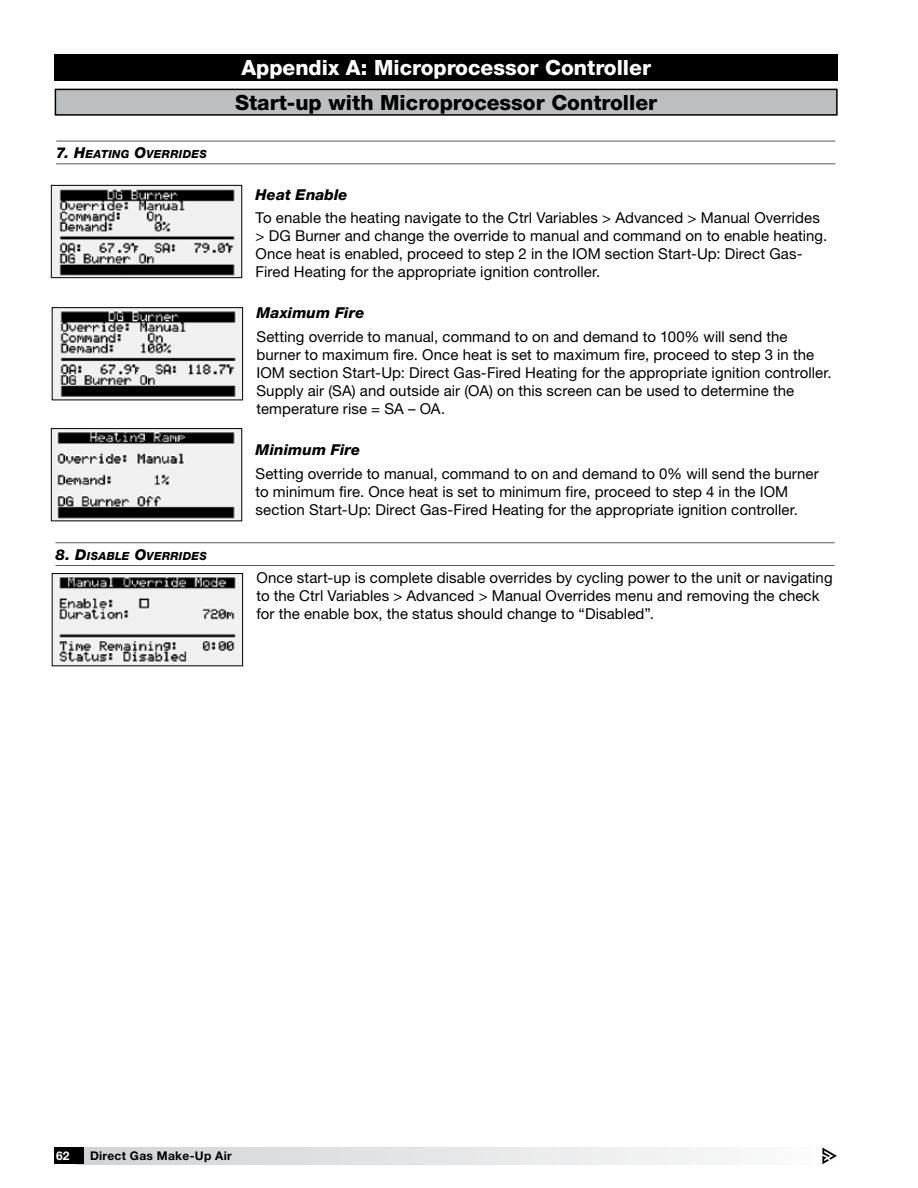
<style>
.page{position:relative;width:918px;height:1188px;background:#fff}
.page>*{position:absolute;margin:0;border:0;box-sizing:border-box;transform-origin:0 0}
.t1{font:800 21px "Helvetica Neue LT Std";color:#000}
.t2{font:800 21px "Helvetica Neue LT Std";color:#fff}
.t3{font:15px/18px "Helvetica Neue LT Std";letter-spacing:.005em;color:#000}
.t4{font:italic 800 15px "Helvetica Neue LT Std";letter-spacing:.005em;color:#000}
.t5{font:700 12px "Helvetica Neue LT Std";letter-spacing:.025em;color:#000}
.t6{font:700 12px "Helvetica Neue LT Std";color:#fff}
.t7{font:italic 800 11.25px "Helvetica Neue LT Std";letter-spacing:.03em;color:#000}
.s1{font-size:15px}
</style>
<div class="page">
<div style="left:77px;top:1148px;width:760px;height:16px;background:linear-gradient(to right,#d1d2d4,#fcfcfc)"></div>
<div style="left:54px;top:1148px;width:30px;height:16px;background:#000"></div>
<svg style="left:822px;top:1148px;width:15px;height:16px"></svg>
<div style="left:55px;top:54px;width:783px;height:27px;background:#000"></div>
<div style="left:55px;top:89px;width:782px;height:26px;background:#bcbec0"></div>
<div style="left:55px;top:89px;width:783px;height:27px;border:2px solid #000"></div>
<hr style="left:56px;top:141px;width:779px;height:1px;background:#58595b">
<hr style="left:56px;top:163px;width:779px;height:1px;background:#58595b">
<img style="left:53px;top:187px;width:187px;height:89px">
<div style="left:51px;top:185px;width:191px;height:93px;border:1px solid #000"></div>
<img style="left:54px;top:309px;width:187px;height:89px">
<div style="left:52px;top:307px;width:191px;height:93px;border:1px solid #000"></div>
<img style="left:53px;top:430px;width:187px;height:89px">
<div style="left:51px;top:428px;width:191px;height:93px;border:1px solid #000"></div>
<hr style="left:56px;top:542px;width:779px;height:1px;background:#58595b">
<hr style="left:56px;top:565px;width:779px;height:1px;background:#58595b">
<img style="left:54px;top:575px;width:187px;height:89px">
<div style="left:52px;top:573px;width:191px;height:93px;border:1px solid #000"></div>
<p class="t7" style="left:56px;top:147px;width:152px"><span class="s1">7. H</span>EATING <span class="s1">O</span>VERRIDES</p>
<p class="t7" style="left:56px;top:549px;width:153px"><span class="s1">8. D</span>ISA BLE <span class="s1">O</span>VERRIDES</p>
<h1 class="t2" style="left:241px;top:55px;width:411px">Appendix A: Microprocessor Controller</h1>
<h1 class="t1" style="left:235px;top:90px;width:424px">Start-up with Microprocessor Controller</h1>
<p class="t4" style="left:256px;top:185px;width:94px">Heat Enable</p>
<p class="t3" style="left:256px;top:208px;width:573px">To enable the heating navigate to the Ctrl Variables &gt; Advanced &gt; Manual Overrides &gt; DG Burner and change the override to manual and command on to enable heating.<br>Once heat is enabled, proceed to step 2 in the IOM section Start-Up: Direct Gas-Fired Heating for the appropriate ignition controller.</p>
<p class="t4" style="left:257px;top:304px;width:110px">Maximum Fire</p>
<p class="t3" style="left:257px;top:327px;width:577px">Setting override to manual, command to on and demand to 100% will send the burner to maximum fire. Once heat is set to maximum fire, proceed to step 3 in the IOM section Start-Up: Direct Gas-Fired Heating for the appropriate ignition controller.<br>Supply air (SA) and outside air (OA) on this screen can be used to determine the temperature rise = SA – OA.</p>
<p class="t4" style="left:256px;top:441px;width:106px">Minimum Fire</p>
<p class="t3" style="left:256px;top:464px;width:565px">Setting override to manual, command to on and demand to 0% will send the burner to minimum fire. Once heat is set to minimum fire, proceed to step 4 in the IOM section Start-Up: Direct Gas-Fired Heating for the appropriate ignition controller.</p>
<p class="t3" style="left:256px;top:569px;width:578px">Once start-up is complete disable overrides by cycling power to the unit or navigating to the Ctrl Variables &gt; Advanced &gt; Manual Overrides menu and removing the check for the enable box, the status should change to “Disabled”.</p>
<p class="t6" style="left:56px;top:1148px;width:15px">62</p>
<p class="t5" style="left:90px;top:1148px;width:143px">Direct Gas Make-Up Air</p>
</div>
